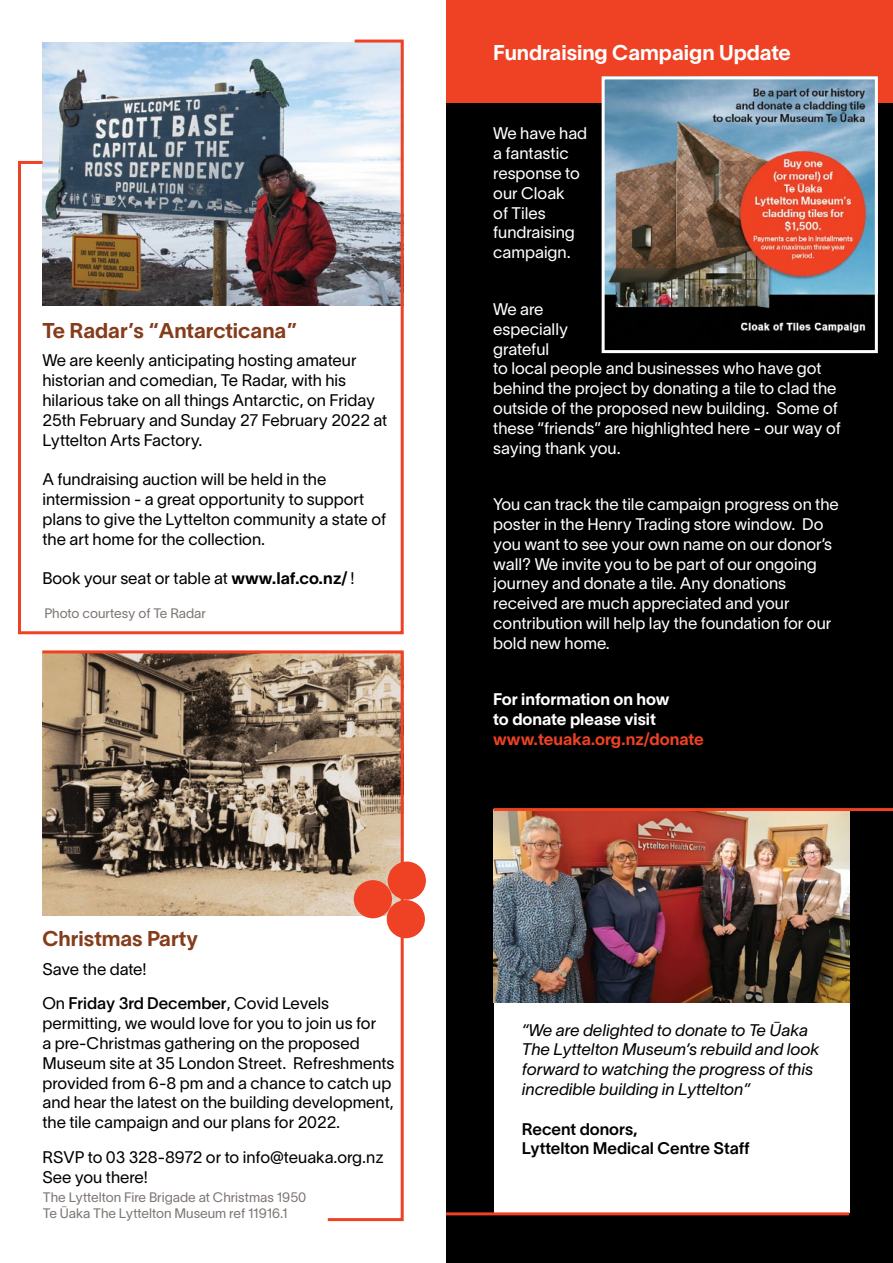
<style>
.page{position:relative;width:893px;height:1263px;background:#fff}
.page>*{position:absolute;margin:0;border:0;box-sizing:border-box;transform-origin:0 0}
.t1{font:21px "Lausanne 700";color:#853c1b}
.t2{font:21px "Lausanne 700";color:#fff}
.t3{font:16.5px/19.8px "Lausanne 300";color:#000}
.t4{font:16.5px/19.8px "Lausanne 300";color:#fff}
.t5{font:italic 16.5px/19.8px "Lausanne 300";color:#000}
.t6{font:16.5px/19.8px "Lausanne 600";color:#000}
.t7{font:16.5px/19.8px "Lausanne 700";color:#fff}
.t8{font:16.5px "Lausanne 500";color:#000}
.t9{font:16.5px "Lausanne 700";color:#ef4123}
.t10{font:13.5px/16.2px "Lausanne 300";color:#7e7774}
.s1{font-family:"Lausanne 700"}
.s2{font-family:"Lausanne 300"}
</style>
<div class="page">
<div style="left:446px;top:60px;width:447px;height:1203px;background:#000"></div>
<div style="left:494px;top:895px;width:355px;height:318px;background:#fff"></div>
<div style="left:446px;top:0;width:447px;height:102px;background:#ef4123"></div>
<img style="left:606px;top:80px;width:268px;height:253px">
<div style="left:602px;top:76px;width:276px;height:277px;border:3px solid #fff"></div>
<img style="left:494px;top:811px;width:355px;height:191px">
<svg style="left:18px;top:39px;width:386px;height:596px"></svg>
<div style="left:388px;top:861px;width:38px;height:39px;background:#ef4123;border-radius:50%"></div>
<div style="left:387px;top:900px;width:38px;height:38px;background:#ef4123;border-radius:50%"></div>
<hr style="left:494px;top:808px;width:399px;height:3px;background:#ef4123">
<hr style="left:446px;top:1212px;width:403px;height:3px;background:#ef4123">
<svg style="left:42px;top:650px;width:363px;height:572px"></svg>
<p class="t1" style="left:42px;top:318px;width:256px">Te Radar’s “Antarcticana”</p>
<p class="t3" style="left:42px;top:350px;width:346px">We are keenly anticipating hosting amateur historian and comedian, Te Radar, with his hilarious take on all things Antarctic, on Friday 25th February and Sunday 27 February 2022 at Lyttelton Arts Factory.</p>
<p class="t3" style="left:42px;top:469px;width:345px">A fundraising auction will be held in the intermission - a great opportunity to support plans to give the Lyttelton community a state of the art home for the collection.</p>
<p class="t3" style="left:42px;top:568px;width:314px">Book your seat or table at <span class="s1">www.laf.co.nz/</span> !</p>
<p class="t10" style="left:44px;top:604px;width:163px">Photo courtesy of Te Radar</p>
<p class="t1" style="left:42px;top:926px;width:157px">Christmas Party</p>
<p class="t3" style="left:42px;top:958px;width:106px">Save the date!</p>
<p class="t8" style="left:42px;top:993px;width:288px"><span class="s2">On</span> Friday 3rd December<span class="s2">, Covid Levels</span></p>
<p class="t3" style="left:42px;top:1013px;width:354px">permitting, we would love for you to join us for<br>a pre-Christmas gathering on the proposed Museum site at 35 London Street. Refreshments provided from 6-8 pm and a chance to catch up and hear the latest on the building development, the tile campaign and our plans for 2022.</p>
<p class="t3" style="left:42px;top:1147px;width:343px">RSVP to 03 328-8972 or to info@teuaka.org.nz<br>See you there!</p>
<p class="t10" style="left:43px;top:1188px;width:265px">The Lyttelton Fire Brigade at Christmas 1950<br>Te Ūaka The Lyttelton Museum ref 11916.1</p>
<p class="t2" style="left:493px;top:40px;width:299px">Fundraising Campaign Update</p>
<p class="t4" style="left:493px;top:123px;width:95px">We have had a fantastic response to our Cloak<br>of Tiles fundraising campaign.</p>
<p class="t4" style="left:493px;top:299px;width:349px">We are<br>especially<br>grateful<br>to local people and businesses who have got behind the project by donating a tile to clad the outside of the proposed new building. Some of these “friends” are highlighted here - our way of saying thank you.</p>
<p class="t4" style="left:493px;top:494px;width:347px">You can track the tile campaign progress on the poster in the Henry Trading store window. Do you want to see your own name on our donor’s wall? We invite you to be part of our ongoing journey and donate a tile. Any donations received are much appreciated and your contribution will help lay the foundation for our bold new home.</p>
<p class="t7" style="left:493px;top:689px;width:178px">For information on how to donate please visit</p>
<p class="t9" style="left:493px;top:729px;width:212px">www.teuaka.org.nz/donate</p>
<p class="t5" style="left:522px;top:1019px;width:299px">“We are delighted to donate to Te Ūaka The Lyttelton Museum’s rebuild and look forward to watching the progress of this incredible building in Lyttelton”</p>
<p class="t6" style="left:522px;top:1118px;width:229px">Recent donors,<br>Lyttelton Medical Centre Staff</p>
</div>
